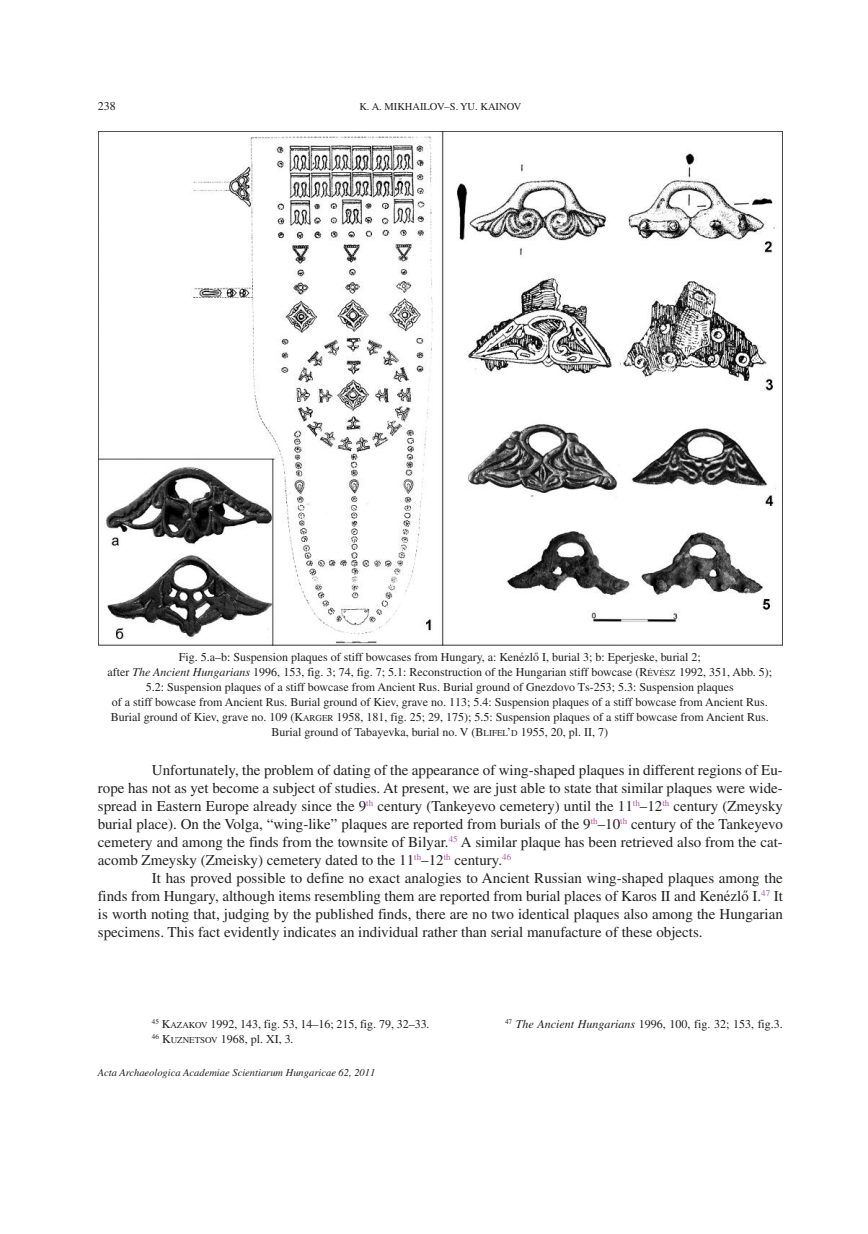
<style>
.page{position:relative;width:868px;height:1234px;background:#fff}
.page>*{position:absolute;margin:0;border:0;box-sizing:border-box;transform-origin:0 0}
.t1{font:15px/18px "Times AH";color:#231f20;text-align:justify}
.t2{font:12px/15px "Times AH";color:#231f20}
.t3{font:10.5px "Times AH Italic";color:#231f20}
.t4{font:10.5px "Times AH";color:#231f20}
.s1{font-family:"Times AH Italic"}
.s2{font-size:9px}
</style>
<div class="page">
<img style="left:99px;top:132px;width:683px;height:513px">
<p class="t2" style="left:98px;top:98px;width:19px">238</p>
<p class="t4" style="left:359px;top:100px;width:163px">K. A. MIKHAILOV–S. YU. KAINOV</p>
<p class="t2" style="left:107px;top:648px;width:666px;text-align:center">Fig. 5.a–b: Suspension plaques of stiff bowcases from Hungary, a: Kenézlô I, burial 3; b: Eperjeske, burial 2;<br>after <span class="s1">The Ancient Hungarians</span> 1996, 153, fig. 3; 74, fig. 7; 5.1: Reconstruction of the Hungarian stiff bowcase (R<span class="s2">ÉVÉSZ</span> 1992, 351, Abb. 5); 5.2: Suspension plaques of a stiff bowcase from Ancient Rus. Burial ground of Gnezdovo Ts-253; 5.3: Suspension plaques<br>of a stiff bowcase from Ancient Rus. Burial ground of Kiev, grave no. 113; 5.4: Suspension plaques of a stiff bowcase from Ancient Rus.<br>Burial ground of Kiev, grave no. 109 (K<span class="s2">ARGER</span> 1958, 181, fig. 25; 29, 175); 5.5: Suspension plaques of a stiff bowcase from Ancient Rus.<br>Burial ground of Tabayevka, burial no. V (B<span class="s2">LIFEL</span>’<span class="s2">D</span> 1955, 20, pl. II, 7)</p>
<p class="t1" style="left:98px;top:760px;width:686px;text-indent:54px">Unfortunately, the problem of dating of the appearance of wing-shaped plaques in different regions of Eu&shy;rope has not as yet become a subject of studies. At present, we are just able to state that similar plaques were wide&shy;spread in Eastern Europe already since the 9<sup>th</sup> century (Tankeyevo cemetery) until the 11<sup>th</sup>–12<sup>th</sup> century (Zmeysky burial place). On the Volga, “wing-like” plaques are reported from burials of the 9<sup>th</sup>–10<sup>th</sup> century of the Tankeyevo cemetery and among the finds from the townsite of Bilyar.<sup>45</sup> A similar plaque has been retrieved also from the cat&shy;acomb Zmeysky (Zmeisky) cemetery dated to the 11<sup>th</sup>–12<sup>th</sup> century.<sup>46</sup></p>
<p class="t1" style="left:98px;top:868px;width:686px;text-indent:54px">It has proved possible to define no exact analogies to Ancient Russian wing-shaped plaques among the finds from Hungary, although items resembling them are reported from burial places of Karos II and Kenézlô I.<sup>47</sup> It is worth noting that, judging by the published finds, there are no two identical plaques also among the Hungarian specimens. This fact evidently indicates an individual rather than serial manufacture of these objects.</p>
<p class="t2" style="left:152px;top:1015px;width:279px"><sup>45</sup> K<span class="s2">AZAKOV</span> 1992, 143, fig. 53, 14–16; 215, fig. 79, 32–33<span class="s1">.<br></span><sup>46</sup> K<span class="s2">UZNETSOV</span> 1968, pl. XI, 3<span class="s1">.</span></p>
<p class="t2" style="left:505px;top:1015px;width:279px"><sup>47</sup> <span class="s1">The Ancient Hungarians</span> 1996, 100, fig. 32; 153, fig.3.</p>
<p class="t3" style="left:98px;top:1065px;width:279px">Acta Archaeologica Academiae Scientiarum Hungaricae 62, 2011</p>
</div>
